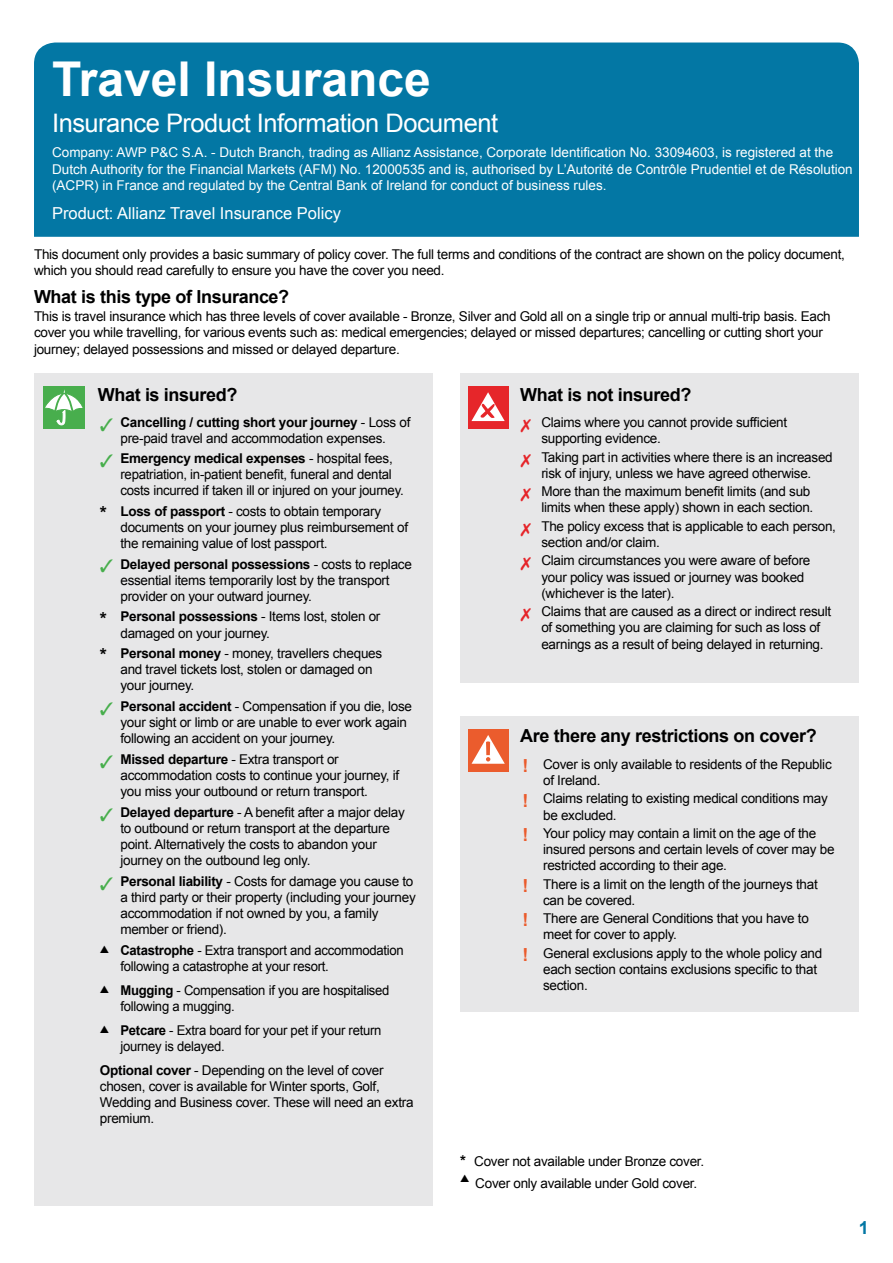
<style>
.page{position:relative;width:893px;height:1263px;background:#fff}
.page>*{position:absolute;margin:0;border:0;box-sizing:border-box;transform-origin:0 0}
.t1{font:700 48px "Arial";color:#fff}
.t2{font:25.5px "Arial";letter-spacing:-.02em;color:#fff}
.t3{font:700 18px "Arial";letter-spacing:-.02em;color:#000}
.t4{font:700 18px "Arial";color:#0377a4}
.t5{font:16.5px "Arial";color:#fff}
.t6{font:13.5px/16.2px "Arial";letter-spacing:-.02em;color:#000}
.t7{font:13.5px/16.2px "Arial";color:#fff}
.s1{color:#47ae4c}
.s2{font-weight:700}
.s3{font-weight:700;font-size:18px}
.s4{font-weight:700;font-size:18px;color:#eb5b2c}
.s5{font-weight:700;font-size:15px}
</style>
<div class="page">
<div style="left:34px;top:373px;width:399px;height:832px;background:#e7e7e8"></div>
<div style="left:460px;top:373px;width:399px;height:309px;background:#e7e7e8"></div>
<div style="left:460px;top:716px;width:399px;height:296px;background:#e7e7e8"></div>
<div style="left:43px;top:387px;width:41px;height:42px;background:#48ae4d"></div>
<svg style="left:45px;top:389px;width:38px;height:36px"></svg>
<div style="left:468px;top:387px;width:41px;height:42px;background:#e6262a"></div>
<svg style="left:471px;top:392px;width:34px;height:29px"></svg>
<div style="left:468px;top:729px;width:40px;height:43px;background:#eb5c2d"></div>
<svg style="left:472px;top:735px;width:33px;height:29px"></svg>
<div style="left:34px;top:43px;width:825px;height:104px;background:#0377a4"></div>
<div style="left:34px;top:147px;width:825px;height:90px;background:#0377a4"></div>
<h1 class="t1" style="left:52px;top:47px;width:380px">Travel Insurance</h1>
<h2 class="t2" style="left:52px;top:106px;width:447px">Insurance Product Information Document</h2>
<p class="t7" style="left:52px;top:145px;width:802px">Company: AWP P&amp;C S.A. - Dutch Branch, trading as Allianz Assistance, Corporate Identification No. 33094603, is registered at the<br>Dutch Authority for the Financial Markets (AFM) No. 12000535 and is, authorised by L’Autorité de Contrôle Prudentiel et de Résolution (ACPR) in France and regulated by the Central Bank of Ireland for conduct of business rules.</p>
<p class="t5" style="left:52px;top:203px;width:290px">Product: Allianz Travel Insurance Policy</p>
<p class="t6" style="left:34px;top:246px;width:812px">This document only provides a basic summary of policy cover. The full terms and conditions of the contract are shown on the policy document, which you should read carefully to ensure you have the cover you need.</p>
<h3 class="t3" style="left:34px;top:285px;width:257px">What is this type of Insurance?</h3>
<p class="t6" style="left:34px;top:308px;width:798px">This is travel insurance which has three levels of cover available - Bronze, Silver and Gold all on a single trip or annual multi-trip basis. Each cover you while travelling, for various events such as: medical emergencies; delayed or missed departures; cancelling or cutting short your journey; delayed possessions and missed or delayed departure.</p>
<h3 class="t3" style="left:98px;top:382px;width:141px">What is insured?</h3>
<h3 class="t3" style="left:520px;top:382px;width:173px">What is not insured?</h3>
<p class="t6" style="left:100px;top:414px;width:312px;text-align:center"><span class="s1">✓</span> <span class="s2">Cancelling / cutting short your journey</span> - Loss of pre-paid travel and accommodation expenses.</p>
<p class="t6" style="left:120px;top:450px;width:285px;text-indent:-21px"><span class="s1">✓</span> <span class="s2">Emergency medical expenses</span> - hospital fees, repatriation, in-patient benefit, funeral and dental costs incurred if taken ill or injured on your journey.</p>
<p class="t6" style="left:120px;top:503px;width:289px;text-indent:-21px"><span class="s3">*</span> <span class="s2">Loss of passport</span> - costs to obtain temporary documents on your journey plus reimbursement of the remaining value of lost passport.</p>
<p class="t6" style="left:120px;top:556px;width:293px;text-indent:-21px"><span class="s1">✓</span> <span class="s2">Delayed personal possessions</span> - costs to replace essential items temporarily lost by the transport provider on your outward journey.</p>
<p class="t6" style="left:120px;top:609px;width:261px;text-indent:-21px"><span class="s3">*</span> <span class="s2">Personal possessions</span> - Items lost, stolen or damaged on your journey.</p>
<p class="t6" style="left:120px;top:645px;width:263px;text-indent:-21px"><span class="s3">*</span> <span class="s2">Personal money</span> - money, travellers cheques and travel tickets lost, stolen or damaged on your journey.</p>
<p class="t6" style="left:120px;top:698px;width:293px;text-indent:-21px"><span class="s1">✓</span> <span class="s2">Personal accident</span> - Compensation if you die, lose your sight or limb or are unable to ever work again following an accident on your journey.</p>
<p class="t6" style="left:120px;top:751px;width:280px;text-indent:-21px"><span class="s1">✓</span> <span class="s2">Missed departure</span> - Extra transport or accommodation costs to continue your journey, if you miss your outbound or return transport.</p>
<p class="t6" style="left:120px;top:804px;width:286px;text-indent:-21px"><span class="s1">✓</span> <span class="s2">Delayed departure</span> - A benefit after a major delay to outbound or return transport at the departure point. Alternatively the costs to abandon your journey on the outbound leg only.</p>
<p class="t6" style="left:120px;top:873px;width:297px;text-indent:-21px"><span class="s1">✓</span> <span class="s2">Personal liability</span> - Costs for damage you cause to a third party or their property (including your journey accommodation if not owned by you, a family member or friend).</p>
<p class="t6" style="left:120px;top:942px;width:285px;text-indent:-21px">▲ <span class="s2">Catastrophe</span> - Extra transport and accommodation following a catastrophe at your resort.</p>
<p class="t6" style="left:120px;top:982px;width:271px;text-indent:-21px">▲ <span class="s2">Mugging</span> - Compensation if you are hospitalised following a mugging.</p>
<p class="t6" style="left:120px;top:1022px;width:263px;text-indent:-21px">▲ <span class="s2">Petcare</span> - Extra board for your pet if your return journey is delayed.</p>
<p class="t6" style="left:100px;top:1062px;width:315px"><span class="s2">Optional cover</span> - Depending on the level of cover chosen, cover is available for Winter sports, Golf, Wedding and Business cover. These will need an extra premium.</p>
<p class="t6" style="left:541px;top:414px;width:247px">Claims where you cannot provide sufficient supporting evidence.</p>
<p class="t6" style="left:541px;top:449px;width:293px">Taking part in activities where there is an increased risk of injury, unless we have agreed otherwise.</p>
<p class="t6" style="left:541px;top:484px;width:273px">More than the maximum benefit limits (and sub limits when these apply) shown in each section.</p>
<p class="t6" style="left:541px;top:518px;width:296px">The policy excess that is applicable to each person, section and/or claim.</p>
<p class="t6" style="left:541px;top:553px;width:270px">Claim circumstances you were aware of before your policy was issued or journey was booked (whichever is the later).</p>
<p class="t6" style="left:541px;top:603px;width:291px">Claims that are caused as a direct or indirect result of something you are claiming for such as loss of earnings as a result of being delayed in returning.</p>
<h3 class="t3" style="left:520px;top:724px;width:298px">Are there any restrictions on cover?</h3>
<p class="t6" style="left:543px;top:756px;width:290px;text-indent:-21px"><span class="s4">!</span> Cover is only available to residents of the Republic of Ireland.</p>
<p class="t6" style="left:543px;top:791px;width:286px;text-indent:-21px"><span class="s4">!</span> Claims relating to existing medical conditions may be excluded.</p>
<p class="t6" style="left:543px;top:825px;width:293px;text-indent:-21px"><span class="s4">!</span> Your policy may contain a limit on the age of the insured persons and certain levels of cover may be restricted according to their age.</p>
<p class="t6" style="left:543px;top:876px;width:276px;text-indent:-21px"><span class="s4">!</span> There is a limit on the length of the journeys that can be covered.</p>
<p class="t6" style="left:543px;top:910px;width:267px;text-indent:-21px"><span class="s4">!</span> There are General Conditions that you have to meet for cover to apply.</p>
<p class="t6" style="left:543px;top:945px;width:281px;text-indent:-21px"><span class="s4">!</span> General exclusions apply to the whole policy and each section contains exclusions specific to that section.</p>
<p class="t6" style="left:460px;top:1153px;width:246px"><span class="s5">*</span> Cover not available under Bronze cover.</p>
<p class="t6" style="left:460px;top:1175px;width:239px">▲ Cover only available under Gold cover.</p>
<h3 class="t4" style="left:859px;top:1215px;width:12px">1</h3>
</div>
